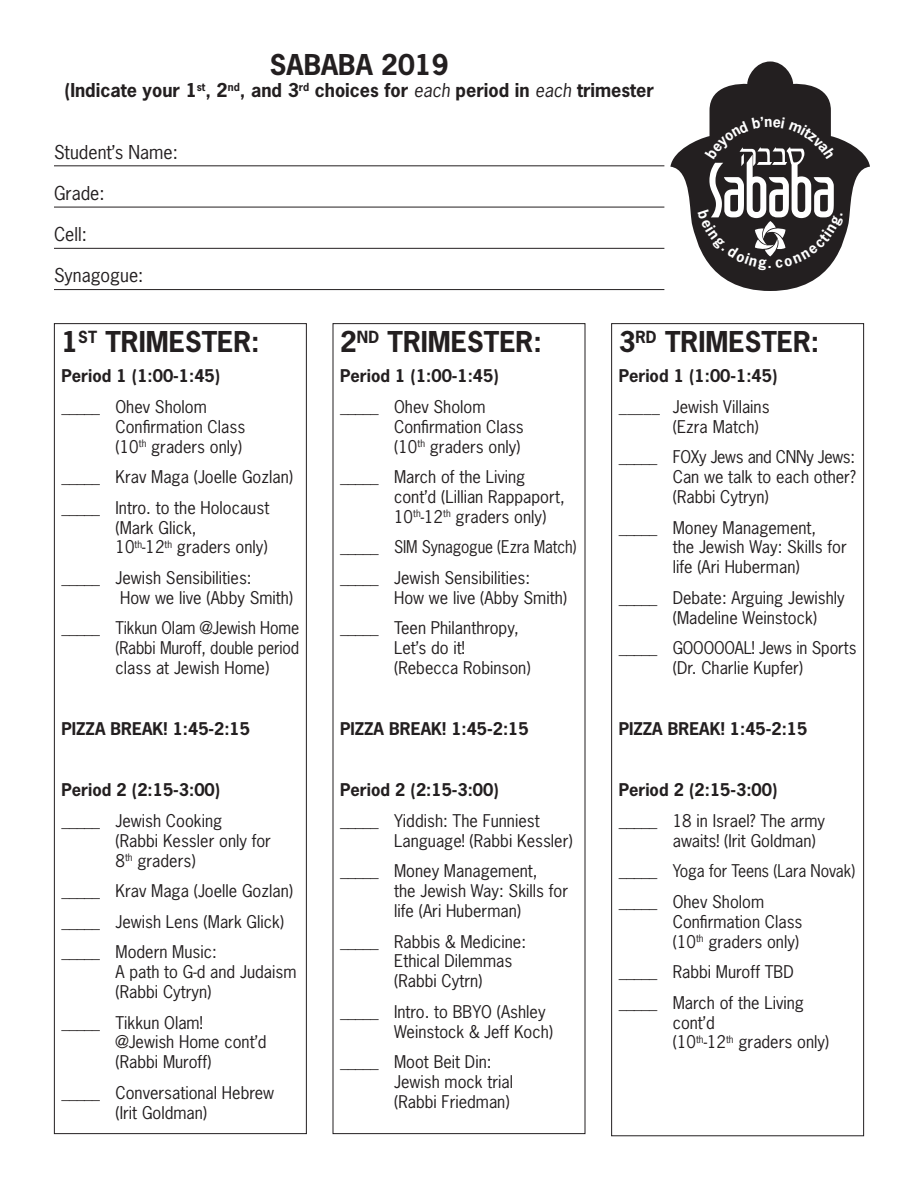
<style>
.page{position:relative;width:918px;height:1188px;background:#fff}
.page>*{position:absolute;margin:0;border:0;box-sizing:border-box;transform-origin:0 0}
.t1{font:700 27px "News Gothic Std";color:#231f20}
.t2{font:700 18px "News Gothic Std";color:#231f20}
.t3{font:18px "News Gothic Std";color:#231f20}
.t4{font:16.5px/19.8px "News Gothic Std";color:#231f20}
.t5{font:700 16.5px "News Gothic Std";color:#231f20}
.s1{font-weight:400;font-style:italic}
</style>
<div class="page">
<hr style="left:54px;top:165px;width:610px;height:1px;background:#231f20">
<hr style="left:54px;top:207px;width:610px;height:1px;background:#231f20">
<hr style="left:54px;top:248px;width:610px;height:1px;background:#231f20">
<hr style="left:54px;top:289px;width:610px;height:1px;background:#231f20">
<svg style="left:670px;top:62px;width:200px;height:229px"></svg>
<div style="left:54px;top:323px;width:253px;height:811px;border:1px solid #231f20"></div>
<div style="left:611px;top:323px;width:253px;height:813px;border:1px solid #231f20"></div>
<svg style="left:698px;top:116px;width:146px;height:155px"></svg>
<p class="t1" style="left:270px;top:47px;width:180px">SABABA 2019</p>
<p class="t2" style="left:64px;top:78px;width:591px">(Indicate your 1<sup>st</sup>, 2<sup>nd</sup>, and 3<sup>rd</sup> choices for <span class="s1">each</span> period in <span class="s1">each</span> trimester</p>
<p class="t3" style="left:54px;top:140px;width:125px">Student’s Name:</p>
<p class="t3" style="left:54px;top:182px;width:52px">Grade:</p>
<p class="t3" style="left:54px;top:223px;width:34px">Cell:</p>
<p class="t3" style="left:54px;top:264px;width:91px">Synagogue:</p>
<p class="t1" style="left:62px;top:324px;width:200px">1<sup>ST</sup> TRIMESTER:</p>
<p class="t5" style="left:62px;top:365px;width:160px">Period 1 (1:00-1:45)</p>
<p class="t4" style="left:116px;top:397px;width:131px;text-indent:-54px">_____ Ohev Sholom<br>Confirmation Class (10<sup>th</sup> graders only)</p>
<p class="t4" style="left:62px;top:467px;width:233px">_____ Krav Maga (Joelle Gozlan)</p>
<p class="t4" style="left:116px;top:498px;width:155px;text-indent:-54px">_____ Intro. to the Holocaust (Mark Glick,<br>10<sup>th</sup>-12<sup>th</sup> graders only)</p>
<p class="t4" style="left:120px;top:568px;width:175px;text-indent:-59px">_____ Jewish Sensibilities:<br>How we live (Abby Smith)</p>
<p class="t4" style="left:116px;top:618px;width:185px;text-align:justify;text-indent:-54px">_____ Tikkun Olam @Jewish Home (Rabbi Muroff, double period class at Jewish Home)</p>
<p class="t5" style="left:62px;top:718px;width:190px">PIZZA BREAK! 1:45-2:15</p>
<p class="t5" style="left:62px;top:779px;width:160px">Period 2 (2:15-3:00)</p>
<p class="t4" style="left:116px;top:811px;width:157px;text-indent:-54px">_____ Jewish Cooking<br>(Rabbi Kessler only for<br>8<sup>th</sup> graders)</p>
<p class="t4" style="left:62px;top:881px;width:233px">_____ Krav Maga (Joelle Gozlan)</p>
<p class="t4" style="left:62px;top:912px;width:224px">_____ Jewish Lens (Mark Glick)</p>
<p class="t4" style="left:116px;top:942px;width:182px;text-indent:-54px">_____ Modern Music:<br>A path to G-d and Judaism (Rabbi Cytryn)</p>
<p class="t4" style="left:116px;top:1012px;width:153px;text-indent:-54px">_____ Tikkun Olam!<br>@Jewish Home cont’d (Rabbi Muroff)</p>
<p class="t4" style="left:116px;top:1083px;width:160px;text-indent:-54px">_____ Conversational Hebrew (Irit Goldman)</p>
<p class="t1" style="left:340px;top:324px;width:203px">2<sup>ND</sup> TRIMESTER:</p>
<p class="t5" style="left:340px;top:365px;width:160px">Period 1 (1:00-1:45)</p>
<p class="t4" style="left:394px;top:397px;width:131px;text-indent:-54px">_____ Ohev Sholom<br>Confirmation Class (10<sup>th</sup> graders only)</p>
<p class="t4" style="left:394px;top:467px;width:172px;text-indent:-54px">_____ March of the Living cont’d (Lillian Rappaport,<br>10<sup>th</sup>-12<sup>th</sup> graders only)</p>
<p class="t4" style="left:340px;top:537px;width:238px">_____ SIM Synagogue (Ezra Match)</p>
<p class="t4" style="left:394px;top:568px;width:175px;text-indent:-54px">_____ Jewish Sensibilities:<br>How we live (Abby Smith)</p>
<p class="t4" style="left:394px;top:618px;width:138px;text-indent:-54px">_____ Teen Philanthropy,<br>Let’s do it! (Rebecca Robinson)</p>
<p class="t5" style="left:340px;top:718px;width:190px">PIZZA BREAK! 1:45-2:15</p>
<p class="t5" style="left:340px;top:779px;width:160px">Period 2 (2:15-3:00)</p>
<p class="t4" style="left:394px;top:811px;width:180px;text-indent:-54px">_____ Yiddish: The Funniest<br>Language! (Rabbi Kessler)</p>
<p class="t4" style="left:394px;top:861px;width:176px;text-indent:-54px">_____ Money Management,<br>the Jewish Way: Skills for life (Ari Huberman)</p>
<p class="t4" style="left:394px;top:931px;width:133px;text-indent:-54px">_____ Rabbis &amp; Medicine:<br>Ethical Dilemmas (Rabbi Cytrn)</p>
<p class="t4" style="left:394px;top:1002px;width:161px;text-indent:-54px">_____ Intro. to BBYO (Ashley<br>Weinstock &amp; Jeff Koch)</p>
<p class="t4" style="left:394px;top:1052px;width:120px;text-indent:-54px">_____ Moot Beit Din:<br>Jewish mock trial (Rabbi Friedman)</p>
<p class="t1" style="left:619px;top:324px;width:202px">3<sup>RD</sup> TRIMESTER:</p>
<p class="t5" style="left:619px;top:365px;width:160px">Period 1 (1:00-1:45)</p>
<p class="t4" style="left:673px;top:397px;width:98px;text-indent:-54px">_____ Jewish Villains (Ezra Match)</p>
<p class="t4" style="left:673px;top:447px;width:185px;text-align:justify;text-indent:-54px">_____ FOXy Jews and CNNy Jews:<br>Can we talk to each other? (Rabbi Cytryn)</p>
<p class="t4" style="left:673px;top:517px;width:176px;text-indent:-54px">_____ Money Management,<br>the Jewish Way: Skills for life (Ari Huberman)</p>
<p class="t4" style="left:673px;top:588px;width:173px;text-indent:-54px">_____ Debate: Arguing Jewishly (Madeline Weinstock)</p>
<p class="t4" style="left:619px;top:638px;width:239px;text-align:center">_____ GOOOOOAL! Jews in Sports (Dr. Charlie Kupfer)</p>
<p class="t5" style="left:619px;top:718px;width:190px">PIZZA BREAK! 1:45-2:15</p>
<p class="t5" style="left:619px;top:779px;width:160px">Period 2 (2:15-3:00)</p>
<p class="t4" style="left:673px;top:811px;width:154px;text-indent:-54px">_____ 18 in Israel? The army awaits! (Irit Goldman)</p>
<p class="t4" style="left:619px;top:861px;width:238px">_____ Yoga for Teens (Lara Novak)</p>
<p class="t4" style="left:673px;top:892px;width:131px;text-indent:-54px">_____ Ohev Sholom<br>Confirmation Class (10<sup>th</sup> graders only)</p>
<p class="t4" style="left:619px;top:962px;width:176px">_____ Rabbi Muroff TBD</p>
<p class="t4" style="left:673px;top:993px;width:158px;text-indent:-54px">_____ March of the Living cont’d<br>(10<sup>th</sup>-12<sup>th</sup> graders only)</p>
</div>
